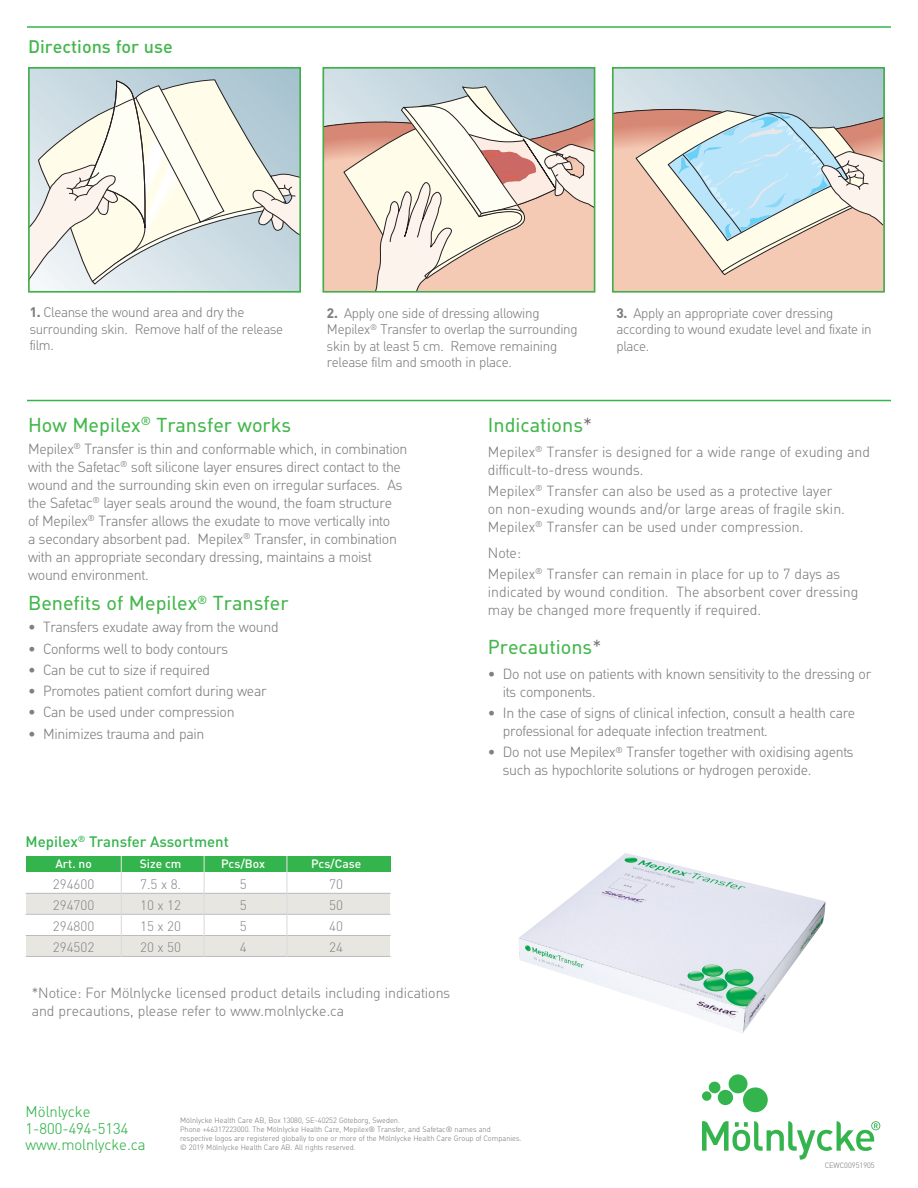
<style>
.page{position:relative;width:918px;height:1188px;background:#fff}
.page>*{position:absolute;margin:0;border:0;box-sizing:border-box;transform-origin:0 0}
.Rubrik_till_sid_2{font:19.5px "MHC Din";color:#44b74c}
.Header_2{font:19.5px "MHC Din";color:#44b74c}
.Rubrik_till_sid_2-2{font:500 18px "DIN";color:#44b74c}
.Copy{font:300 15px "MHC Din";color:#34b44d}
.t1{font:500 15px "DIN";color:#34b44d}
.Rubrik_till_sid_2-3{font:300 14.25px/18px "MHC Din";letter-spacing:-.02em;color:#808083}
.Rubrik_till_sid_2-4{font:300 14.25px/18px "MHC Din";color:#808083}
.Rubrik_till_sid_2-5{font:300 13.5px/16.5px "MHC Din";letter-spacing:-.02em;color:#808083}
.t2{font:300 13.5px "DIN";color:#808083}
.t3{font:500 12px "DIN";color:#fff}
.Copy-2{font:300 7.5px/9px "MHC Din";color:#808083}
.s1{font-weight:700}
.s2{font-weight:300;color:#717074}
</style>
<div class="page">
<svg style="left:702px;top:1074px;width:178px;height:86px"></svg>
<hr style="left:27px;top:26px;width:864px;height:2px;background:#34b44d">
<svg style="left:31px;top:70px;width:267px;height:220px;background:#c6d7e0"></svg>
<svg style="left:31px;top:79px;width:267px;height:206px"></svg>
<div style="left:28px;top:67px;width:273px;height:226px;border:2px solid #40ae49"></div>
<div style="left:323px;top:68px;width:272px;height:224px;background:linear-gradient(to right,#d4e1e7,#a5c2cf)"></div>
<svg style="left:325px;top:86px;width:267px;height:204px;background:#e5d3c7"></svg>
<div style="left:322px;top:67px;width:273px;height:226px;border:2px solid #40ae49"></div>
<img style="left:519px;top:853px;width:307px;height:180px">
<hr style="left:27px;top:400px;width:864px;height:1px;background:#34b44d">
<div style="left:26px;top:935px;width:364px;height:21px;background:#e8e6e1"></div>
<hr style="left:26px;top:935px;width:365px;height:1px;background:#bcbbbf">
<hr style="left:26px;top:956px;width:365px;height:1px;background:#bcbbbf">
<div style="left:26px;top:893px;width:364px;height:21px;background:#e8e6e1"></div>
<hr style="left:26px;top:893px;width:365px;height:1px;background:#bcbbbf">
<hr style="left:26px;top:914px;width:365px;height:1px;background:#bcbbbf">
<div style="left:26px;top:856px;width:365px;height:15px;background:#34b44d"></div>
<hr style="left:121px;top:856px;width:1px;height:101px;background:#dcdcde">
<hr style="left:286px;top:856px;width:1px;height:101px;background:#dcdcde">
<hr style="left:204px;top:856px;width:1px;height:101px;background:#dcdcde">
<div style="left:613px;top:68px;width:271px;height:224px;background:linear-gradient(to right,#d7e3e9,#adc7d3)"></div>
<div style="left:615px;top:275px;width:267px;height:15px;background:#f4cab5"></div>
<svg style="left:615px;top:101px;width:267px;height:174px;background:#d8d2cd"></svg>
<div style="left:612px;top:67px;width:273px;height:226px;border:2px solid #40ae49"></div>
<p class="Rubrik_till_sid_2-2" style="left:28px;top:35px;width:146px">Directions for use</p>
<p class="Rubrik_till_sid_2-5" style="left:30px;top:305px;width:255px"><span class="s1">1.</span> Cleanse the wound area and dry the surrounding skin. Remove half of the release film.</p>
<p class="Rubrik_till_sid_2-5" style="left:327px;top:305px;width:252px"><span class="s1">2.</span> Apply one side of dressing allowing Mepilex<sup>®</sup> Transfer to overlap the surrounding skin by at least 5 cm. Remove remaining release film and smooth in place.</p>
<p class="Rubrik_till_sid_2-5" style="left:616px;top:305px;width:257px"><span class="s1">3.</span> Apply an appropriate cover dressing according to wound exudate level and fixate in place.</p>
<p class="Header_2" style="left:28px;top:413px;width:265px">How Mepilex<sup>®</sup> Transfer works</p>
<p class="Rubrik_till_sid_2-3" style="left:28px;top:440px;width:381px">Mepilex<sup>®</sup> Transfer is thin and conformable which, in combination with the Safetac<sup>®</sup> soft silicone layer ensures direct contact to the wound and the surrounding skin even on irregular surfaces. As the Safetac<sup>®</sup> layer seals around the wound, the foam structure<br>of Mepilex<sup>®</sup> Transfer allows the exudate to move vertically into<br>a secondary absorbent pad. Mepilex<sup>®</sup> Transfer, in combination with an appropriate secondary dressing, maintains a moist wound environment.</p>
<p class="Rubrik_till_sid_2" style="left:28px;top:592px;width:262px">Benefits of Mepilex<sup>®</sup> Transfer</p>
<p class="Rubrik_till_sid_2-3" style="left:28px;top:618px;width:252px">• Transfers exudate away from the wound</p>
<p class="Rubrik_till_sid_2-3" style="left:28px;top:640px;width:201px">• Conforms well to body contours</p>
<p class="Rubrik_till_sid_2-3" style="left:28px;top:661px;width:184px">• Can be cut to size if required</p>
<p class="Rubrik_till_sid_2-3" style="left:28px;top:682px;width:240px">• Promotes patient comfort during wear</p>
<p class="Rubrik_till_sid_2-3" style="left:28px;top:703px;width:208px">• Can be used under compression</p>
<p class="Rubrik_till_sid_2-3" style="left:28px;top:725px;width:178px">• Minimizes trauma and pain</p>
<p class="t1" style="left:26px;top:832px;width:205px">Mepilex<sup>®</sup> Transfer Assortment</p>
<p class="t3" style="left:55px;top:856px;width:38px">Art. no</p>
<p class="t3" style="left:140px;top:856px;width:43px">Size cm</p>
<p class="t3" style="left:221px;top:856px;width:45px">Pcs/Box</p>
<p class="t3" style="left:311px;top:856px;width:52px">Pcs/Case</p>
<p class="t2" style="left:53px;top:876px;width:43px">294600</p>
<p class="t2" style="left:140px;top:876px;width:43px">7.5 x 8.</p>
<p class="t2" style="left:240px;top:876px;width:8px">5</p>
<p class="t2" style="left:329px;top:876px;width:15px">70</p>
<p class="t2" style="left:53px;top:897px;width:43px">294700</p>
<p class="t2" style="left:140px;top:897px;width:42px">10 x 12</p>
<p class="t2" style="left:240px;top:897px;width:8px">5</p>
<p class="t2" style="left:329px;top:897px;width:15px">50</p>
<p class="t2" style="left:53px;top:918px;width:43px">294800</p>
<p class="t2" style="left:140px;top:918px;width:42px">15 x 20</p>
<p class="t2" style="left:240px;top:918px;width:8px">5</p>
<p class="t2" style="left:329px;top:918px;width:15px">40</p>
<p class="t2" style="left:53px;top:939px;width:43px">294502</p>
<p class="t2" style="left:140px;top:939px;width:42px">20 x 50</p>
<p class="t2" style="left:240px;top:939px;width:8px">4</p>
<p class="t2" style="left:329px;top:939px;width:15px">24</p>
<p class="Rubrik_till_sid_2-4" style="left:32px;top:984px;width:420px">*Notice: For Mölnlycke licensed product details including indications and precautions, please refer to www.molnlycke.ca</p>
<p class="Rubrik_till_sid_2" style="left:488px;top:413px;width:106px">Indications<span class="s2">*</span></p>
<p class="Rubrik_till_sid_2-4" style="left:488px;top:443px;width:384px">Mepilex<sup>®</sup> Transfer is designed for a wide range of exuding and difficult-to-dress wounds.</p>
<p class="Rubrik_till_sid_2-4" style="left:488px;top:482px;width:358px">Mepilex<sup>®</sup> Transfer can also be used as a protective layer on non-exuding wounds and/or large areas of fragile skin.<br>Mepilex<sup>®</sup> Transfer can be used under compression.</p>
<p class="Rubrik_till_sid_2-3" style="left:488px;top:544px;width:35px">Note:</p>
<p class="Rubrik_till_sid_2-4" style="left:488px;top:565px;width:372px">Mepilex<sup>®</sup> Transfer can remain in place for up to 7 days as indicated by wound condition. The absorbent cover dressing may be changed more frequently if required.</p>
<p class="Header_2" style="left:488px;top:636px;width:115px">Precautions<span class="s2">*</span></p>
<p class="Rubrik_till_sid_2-3" style="left:503px;top:665px;width:370px;text-indent:-15px">• Do not use on patients with known sensitivity to the dressing or its components.</p>
<p class="Rubrik_till_sid_2-3" style="left:503px;top:704px;width:354px;text-indent:-15px">• In the case of signs of clinical infection, consult a health care professional for adequate infection treatment.</p>
<p class="Rubrik_till_sid_2-3" style="left:503px;top:743px;width:352px;text-indent:-15px">• Do not use Mepilex<sup>®</sup> Transfer together with oxidising agents such as hypochlorite solutions or hydrogen peroxide.</p>
<p class="Copy" style="left:26px;top:1103px;width:66px">Mölnlycke</p>
<p class="Copy" style="left:26px;top:1120px;width:104px">1-800-494-5134</p>
<p class="Copy" style="left:26px;top:1136px;width:121px">www.molnlycke.ca</p>
<p class="Copy-2" style="left:180px;top:1116px;width:221px">Mölnlycke Health Care AB, Box 13080, SE-40252 Göteborg, Sweden.</p>
<p class="Copy-2" style="left:180px;top:1125px;width:343px">Phone +46317223000. The Mölnlycke Health Care, Mepilex® Transfer, and Safetac® names and respective logos are registered globally to one or more of the Mölnlycke Health Care Group of Companies.</p>
<p class="Copy-2" style="left:180px;top:1143px;width:177px">© 2019 Mölnlycke Health Care AB. All rights reserved.</p>
<p class="Copy-2" style="left:825px;top:1161px;width:52px">CEWC00951905</p>
</div>
